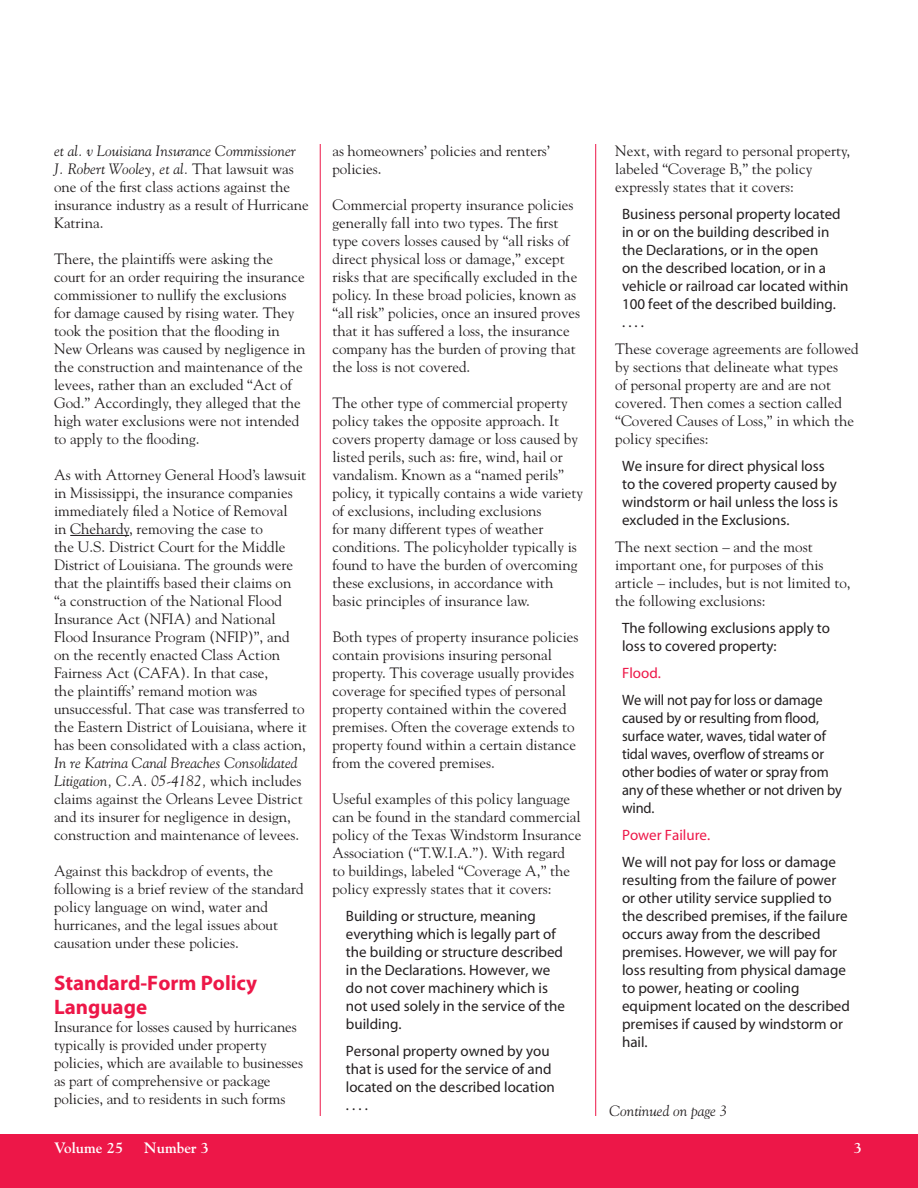
<style>
.page{position:relative;width:918px;height:1188px;background:#fff}
.page>*{position:absolute;margin:0;border:0;box-sizing:border-box;transform-origin:0 0}
.SUBHEAD_1_05{font:700 21px/24px "Myriad Pro";color:#ed1748}
.BODY_COPY_05{font:15px/18px "Goudy";color:#231f20}
.EXCERPT_05{font:15px/18px "Myriad";color:#231f20}
.NUMBERED_PARAGRAPH_0{font:15px/18px "Goudy";color:#231f20}
.BODY_COPY_AFTER_SUBH{font:15px/18px "Goudy";letter-spacing:-.005em;color:#231f20}
.EXCERPT_05-2{font:15px/18px "Myriad";color:#231f20;scale:.96 1}
.EXCERPT_05-3{font:15px "Myriad";color:#ed1748}
.t1{font:700 15px "Goudy";color:#fff}
.t2{font:italic 15px "Goudy";color:#231f20}
.s1{font-style:italic}
</style>
<div class="page">
<div style="left:0;top:1134px;width:918px;height:54px;background:#ed1748"></div>
<hr style="left:70px;top:535px;width:59px;height:1px;background:#231f20">
<hr style="left:595px;top:144px;width:1px;height:972px;background:#ed1748">
<hr style="left:320px;top:144px;width:1px;height:972px;background:#ed1748">
<p class="BODY_COPY_05" style="left:54px;top:141px;width:256px"><span class="s1">et al. v Louisiana Insurance Commissioner J. Robert Wooley, et al.</span> That lawsuit was one of the first class actions against the insurance industry as a result of Hurricane Katrina.</p>
<p class="BODY_COPY_05" style="left:54px;top:249px;width:253px">There, the plaintiffs were asking the court for an order requiring the insurance commissioner to nullify the exclusions for damage caused by rising water. They took the position that the flooding in New Orleans was caused by negligence in the construction and maintenance of the levees, rather than an excluded “Act of God.” Accordingly, they alleged that the high water exclusions were not intended to apply to the flooding.</p>
<p class="BODY_COPY_05" style="left:54px;top:465px;width:254px">As with Attorney General Hood’s lawsuit in Mississippi, the insurance companies immediately filed a Notice of Removal<br>in Chehardy, removing the case to<br>the U.S. District Court for the Middle District of Louisiana. The grounds were that the plaintiffs based their claims on “a construction of the National Flood Insurance Act (NFIA) and National Flood Insurance Program (NFIP)”, and on the recently enacted Class Action Fairness Act (CAFA). In that case,<br>the plaintiffs’ remand motion was unsuccessful. That case was transferred to the Eastern District of Louisiana, where it has been consolidated with a class action, <span class="s1">In re Katrina Canal Breaches Consolidated Litigation, C.A. 05-4182,</span> which includes claims against the Orleans Levee District and its insurer for negligence in design, construction and maintenance of levees.</p>
<p class="BODY_COPY_05" style="left:54px;top:861px;width:251px">Against this backdrop of events, the following is a brief review of the standard policy language on wind, water and hurricanes, and the legal issues about causation under these policies.</p>
<p class="SUBHEAD_1_05" style="left:54px;top:970px;width:205px">Standard-Form Policy<br>Language</p>
<p class="BODY_COPY_AFTER_SUBH" style="left:54px;top:1017px;width:251px">Insurance for losses caused by hurricanes typically is provided under property policies, which are available to businesses as part of comprehensive or package policies, and to residents in such forms</p>
<p class="BODY_COPY_AFTER_SUBH" style="left:332px;top:141px;width:219px">as homeowners’ policies and renters’ policies.</p>
<p class="BODY_COPY_05" style="left:332px;top:195px;width:249px">Commercial property insurance policies generally fall into two types. The first type covers losses caused by “all risks of direct physical loss or damage,” except risks that are specifically excluded in the policy. In these broad policies, known as “all risk” policies, once an insured proves that it has suffered a loss, the insurance company has the burden of proving that the loss is not covered.</p>
<p class="BODY_COPY_05" style="left:332px;top:393px;width:252px">The other type of commercial property policy takes the opposite approach. It covers property damage or loss caused by listed perils, such as: fire, wind, hail or vandalism. Known as a “named perils” policy, it typically contains a wide variety of exclusions, including exclusions<br>for many different types of weather conditions. The policyholder typically is found to have the burden of overcoming these exclusions, in accordance with basic principles of insurance law.</p>
<p class="BODY_COPY_05" style="left:332px;top:627px;width:248px">Both types of property insurance policies contain provisions insuring personal property. This coverage usually provides coverage for specified types of personal property contained within the covered premises. Often the coverage extends to property found within a certain distance from the covered premises.</p>
<p class="BODY_COPY_05" style="left:332px;top:789px;width:250px">Useful examples of this policy language can be found in the standard commercial policy of the Texas Windstorm Insurance Association (“T.W.I.A.”). With regard<br>to buildings, labeled “Coverage A,” the policy expressly states that it covers:</p>
<p class="EXCERPT_05" style="left:346px;top:907px;width:221px">Building or structure, meaning everything which is legally part of the building or structure described in the Declarations. However, we do not cover machinery which is not used solely in the service of the building.</p>
<p class="EXCERPT_05" style="left:346px;top:1042px;width:211px">Personal property owned by you that is used for the service of and located on the described location . . . .</p>
<p class="NUMBERED_PARAGRAPH_0" style="left:615px;top:141px;width:237px">Next, with regard to personal property, labeled “Coverage B,” the policy expressly states that it covers:</p>
<p class="EXCERPT_05" style="left:622px;top:205px;width:228px">Business personal property located in or on the building described in the Declarations, or in the open<br>on the described location, or in a vehicle or railroad car located within<br>100 feet of the described building.<br>. . . .</p>
<p class="NUMBERED_PARAGRAPH_0" style="left:615px;top:339px;width:245px">These coverage agreements are followed by sections that delineate what types<br>of personal property are and are not covered. Then comes a section called “Covered Causes of Loss,” in which the policy specifies:</p>
<p class="EXCERPT_05" style="left:622px;top:457px;width:218px">We insure for direct physical loss to the covered property caused by windstorm or hail unless the loss is excluded in the Exclusions.</p>
<p class="NUMBERED_PARAGRAPH_0" style="left:615px;top:537px;width:237px">The next section – and the most important one, for purposes of this article – includes, but is not limited to, the following exclusions:</p>
<p class="EXCERPT_05" style="left:622px;top:619px;width:210px">The following exclusions apply to loss to covered property:</p>
<p class="EXCERPT_05-3" style="left:622px;top:665px;width:40px">Flood.</p>
<p class="EXCERPT_05-2" style="left:622px;top:691px;width:231px">We will not pay for loss or damage caused by or resulting from flood, surface water, waves, tidal water of tidal waves, overflow of streams or other bodies of water or spray from any of these whether or not driven by wind.</p>
<p class="EXCERPT_05-3" style="left:622px;top:827px;width:90px">Power Failure.</p>
<p class="EXCERPT_05" style="left:622px;top:853px;width:229px">We will not pay for loss or damage resulting from the failure of power or other utility service supplied to the described premises, if the failure occurs away from the described premises. However, we will pay for loss resulting from physical damage to power, heating or cooling equipment located on the described premises if caused by windstorm or hail.</p>
<p class="t2" style="left:609px;top:1102px;width:119px">Continued on page 3</p>
<p class="t1" style="left:54px;top:1139px;width:71px">Volume 25</p>
<p class="t1" style="left:144px;top:1139px;width:67px">Number 3</p>
<p class="t1" style="left:854px;top:1139px;width:10px">3</p>
</div>
